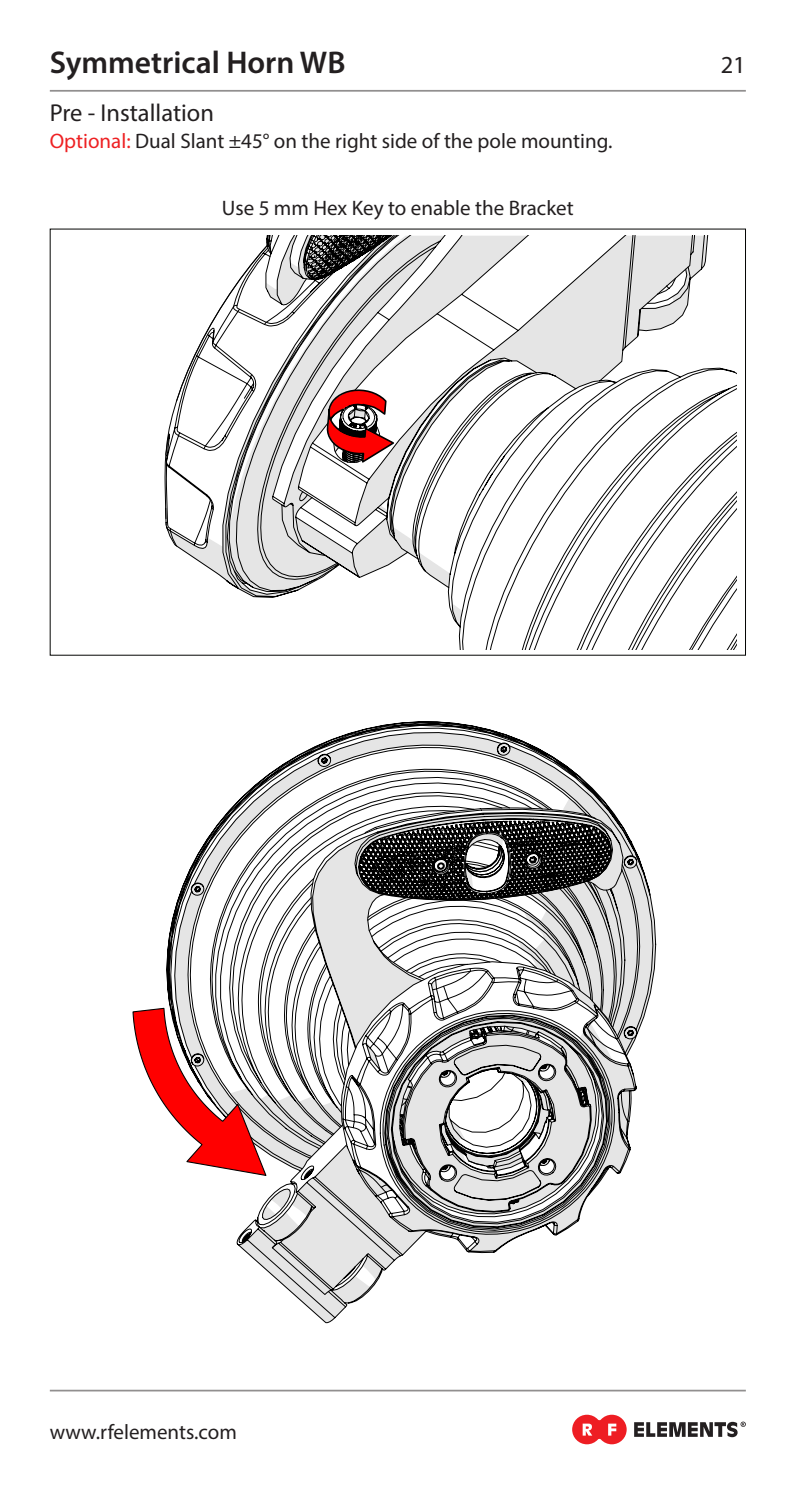
<style>
.page{position:relative;width:794px;height:1489px;background:#fff}
.page>*{position:absolute;margin:0;border:0;box-sizing:border-box;transform-origin:0 0}
.t1{font:600 31.5px "Myriad Pro";color:#231f20}
.t2{font:24.5px "Myriad Pro";color:#231f20}
.t3{font:21px "Myriad Pro";color:#231f20}
.s1{color:#ee2123}
</style>
<div class="page">
<hr style="left:50px;top:90px;width:696px;height:2px;background:#231f20">
<hr style="left:50px;top:1389px;width:696px;height:2px;background:#231f20">
<svg style="left:572px;top:1414px;width:54px;height:30px"></svg>
<svg style="left:634px;top:1421px;width:112px;height:15px"></svg>
<svg style="left:166px;top:725px;width:366px;height:282px"></svg>
<svg style="left:228px;top:745px;width:428px;height:577px"></svg>
<svg style="left:387px;top:1108px;width:221px;height:119px"></svg>
<svg style="left:311px;top:809px;width:312px;height:299px"></svg>
<svg style="left:376px;top:809px;width:244px;height:194px"></svg>
<svg style="left:132px;top:1007px;width:136px;height:169px"></svg>
<svg style="left:164px;top:236px;width:573px;height:413px"></svg>
<svg style="left:293px;top:236px;width:398px;height:413px"></svg>
<svg style="left:229px;top:236px;width:360px;height:356px"></svg>
<svg style="left:266px;top:236px;width:251px;height:52px"></svg>
<h1 class="t1" style="left:50px;top:42px;width:297px">Symmetrical Horn WB</h1>
<p class="t2" style="left:50px;top:97px;width:166px">Pre - Installation</p>
<p class="t3" style="left:50px;top:128px;width:564px"><span class="s1">Optional:</span> Dual Slant ±45° on the right side of the pole mounting.</p>
<p class="t3" style="left:222px;top:195px;width:353px">Use 5 mm Hex Key to enable the Bracket</p>
<p class="t2" style="left:720px;top:50px;width:27px">21</p>
<p class="t3" style="left:50px;top:1418px;width:189px">www.rfelements.com</p>
</div>
